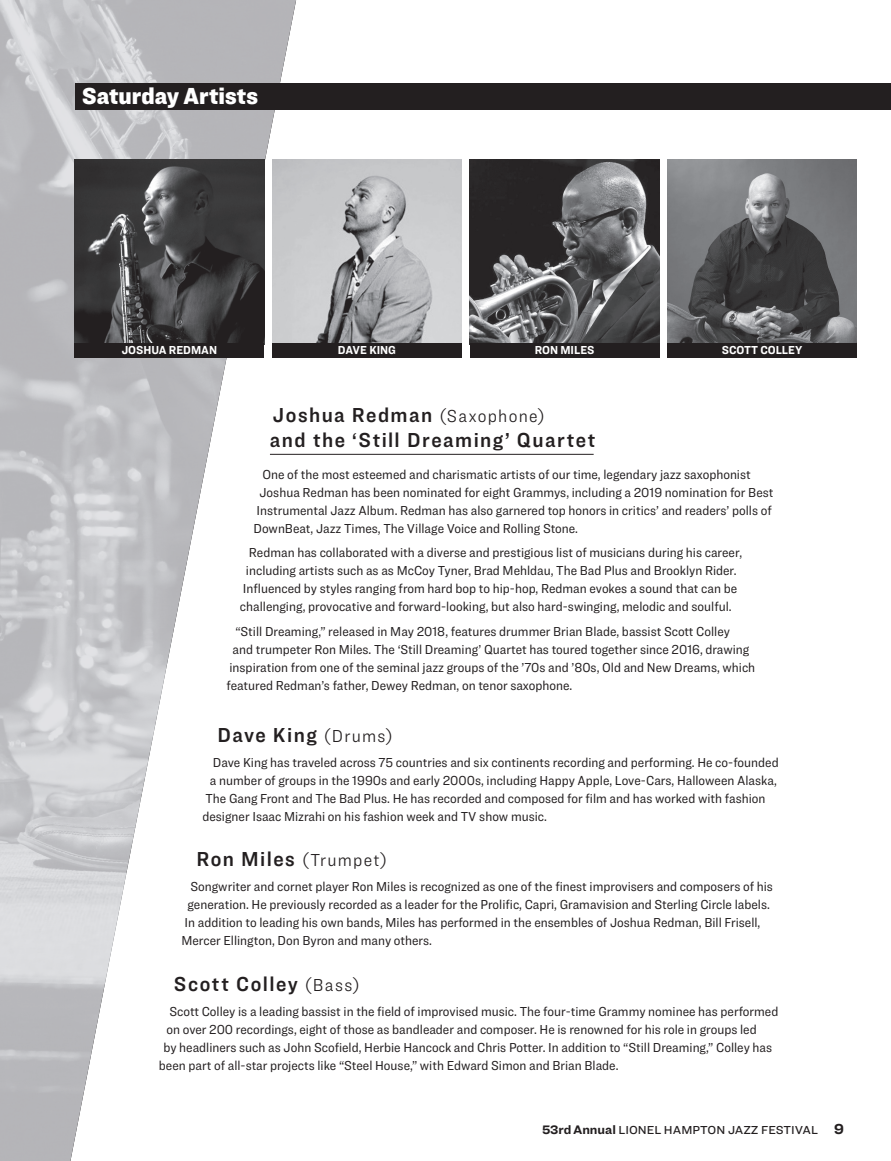
<style>
.page{position:relative;width:891px;height:1161px;background:#fff}
.page>*{position:absolute;margin:0;border:0;box-sizing:border-box;transform-origin:0 0}
.SmallHeadwLINE{font:900 24px "Ringside Narrow";color:#fff}
.Artist{font:21px/25.5px "Ringside Narrow Semi";letter-spacing:.07em;color:#231f20}
.Artist-2{font:300 18px "Ringside Narrow";letter-spacing:.065em;color:#231f20}
.body{font:13.5px "Ringside Narrow";color:#231f20}
.PHOTO_IDENTITY{font:700 12px "Ringside Narrow";color:#fff}
.t1{font:500 12px "Ringside";color:#231f20}
.s1{font-family:"Ringside Narrow";font-weight:300;font-size:18px}
.s2{font-family:"Ringside Narrow Semi";font-weight:400;font-size:21px}
.s3{font-weight:700;font-size:12.75px}
.s4{font-weight:700;font-size:15px}
</style>
<div class="page">
<img style="left:0;top:0;width:296px;height:1161px">
<div style="left:75px;top:83px;width:816px;height:26px;background:#231f20"></div>
<img style="left:272px;top:159px;width:190px;height:184px">
<img style="left:667px;top:159px;width:190px;height:184px">
<img style="left:75px;top:159px;width:189px;height:184px">
<img style="left:470px;top:159px;width:189px;height:184px">
<hr style="left:270px;top:454px;width:324px;height:1px;background:#231f20">
<div style="left:75px;top:343px;width:189px;height:15px;background:#231f20"></div>
<div style="left:272px;top:343px;width:190px;height:15px;background:#231f20"></div>
<div style="left:470px;top:343px;width:189px;height:15px;background:#231f20"></div>
<div style="left:667px;top:343px;width:190px;height:15px;background:#231f20"></div>
<p class="SmallHeadwLINE" style="left:82px;top:78px;width:178px">Saturday Artists</p>
<p class="PHOTO_IDENTITY" style="left:122px;top:341px;width:97px">JOSHUA REDMAN</p>
<p class="PHOTO_IDENTITY" style="left:338px;top:341px;width:60px">DAVE KING</p>
<p class="PHOTO_IDENTITY" style="left:535px;top:341px;width:61px">RON MILES</p>
<p class="PHOTO_IDENTITY" style="left:722px;top:341px;width:82px">SCOTT COLLEY</p>
<p class="Artist" style="left:270px;top:401px;width:327px">Joshua Redman <span class="s1">(Saxophone)<br></span>and the ‘Still Dreaming’ Quartet</p>
<p class="body" style="left:262px;top:465px;width:490px">One of the most esteemed and charismatic artists of our time, legendary jazz saxophonist</p>
<p class="body" style="left:259px;top:483px;width:515px">Joshua Redman has been nominated for eight Grammys, including a 2019 nomination for Best</p>
<p class="body" style="left:256px;top:501px;width:517px">Instrumental Jazz Album. Redman has also garnered top honors in critics’ and readers’ polls of</p>
<p class="body" style="left:253px;top:519px;width:326px">DownBeat, Jazz Times, The Village Voice and Rolling Stone.</p>
<p class="body" style="left:249px;top:543px;width:495px">Redman has collaborated with a diverse and prestigious list of musicians during his career,</p>
<p class="body" style="left:246px;top:561px;width:492px">including artists such as as McCoy Tyner, Brad Mehldau, The Bad Plus and Brooklyn Rider.</p>
<p class="body" style="left:243px;top:579px;width:496px">Influenced by styles ranging from hard bop to hip-hop, Redman evokes a sound that can be</p>
<p class="body" style="left:240px;top:597px;width:493px">challenging, provocative and forward-looking, but also hard-swinging, melodic and soulful.</p>
<p class="body" style="left:235px;top:622px;width:496px">“Still Dreaming,” released in May 2018, features drummer Brian Blade, bassist Scott Colley</p>
<p class="body" style="left:232px;top:640px;width:518px">and trumpeter Ron Miles. The ‘Still Dreaming’ Quartet has toured together since 2016, drawing</p>
<p class="body" style="left:229px;top:658px;width:527px">inspiration from one of the seminal jazz groups of the ’70s and ’80s, Old and New Dreams, which</p>
<p class="body" style="left:226px;top:676px;width:347px">featured Redman’s father, Dewey Redman, on tenor saxophone.</p>
<p class="Artist" style="left:217px;top:722px;width:177px">Dave King <span class="s1">(Drums)</span></p>
<p class="body" style="left:213px;top:753px;width:567px">Dave King has traveled across 75 countries and six continents recording and performing. He co-founded</p>
<p class="body" style="left:210px;top:771px;width:568px">a number of groups in the 1990s and early 2000s, including Happy Apple, Love-Cars, Halloween Alaska,</p>
<p class="body" style="left:205px;top:789px;width:562px">The Gang Front and The Bad Plus. He has recorded and composed for film and has worked with fashion</p>
<p class="body" style="left:202px;top:807px;width:346px">designer Isaac Mizrahi on his fashion week and TV show music.</p>
<p class="Artist-2" style="left:196px;top:848px;width:192px"><span class="s2">Ron Miles</span> (Trumpet)</p>
<p class="body" style="left:190px;top:877px;width:584px">Songwriter and cornet player Ron Miles is recognized as one of the finest improvisers and composers of his</p>
<p class="body" style="left:187px;top:895px;width:584px">generation. He previously recorded as a leader for the Prolific, Capri, Gramavision and Sterling Circle labels.</p>
<p class="body" style="left:184px;top:913px;width:577px">In addition to leading his own bands, Miles has performed in the ensembles of Joshua Redman, Bill Frisell,</p>
<p class="body" style="left:181px;top:931px;width:252px">Mercer Ellington, Don Byron and many others.</p>
<p class="Artist" style="left:174px;top:971px;width:187px">Scott Colley <span class="s1">(Bass)</span></p>
<p class="body" style="left:169px;top:1002px;width:610px">Scott Colley is a leading bassist in the field of improvised music. The four-time Grammy nominee has performed</p>
<p class="body" style="left:166px;top:1020px;width:592px">on over 200 recordings, eight of those as bandleader and composer. He is renowned for his role in groups led</p>
<p class="body" style="left:163px;top:1038px;width:610px">by headliners such as John Scofield, Herbie Hancock and Chris Potter. In addition to “Still Dreaming,” Colley has</p>
<p class="body" style="left:159px;top:1056px;width:461px">been part of all-star projects like “Steel House,” with Edward Simon and Brian Blade.</p>
<p class="t1" style="left:542px;top:1121px;width:303px"><span class="s3">53rdAnnual</span> LIONEL HAMPTON JAZZ FESTIVAL <span class="s4">9</span></p>
</div>
